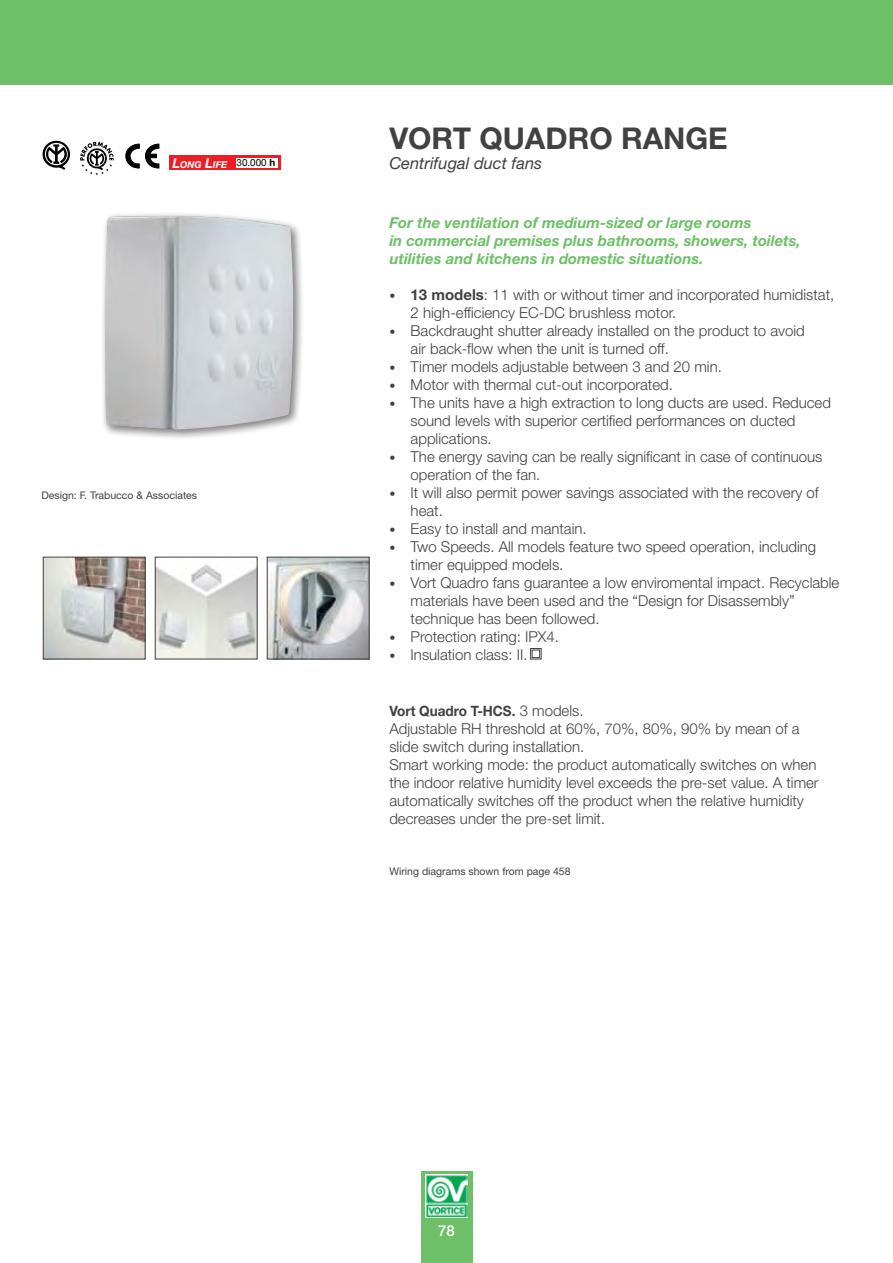
<style>
.page{position:relative;width:893px;height:1263px;background:#fff}
.page>*{position:absolute;margin:0;border:0;box-sizing:border-box;transform-origin:0 0}
.t1{font:700 30px "Helvetica Neue LT Std";color:#414042}
.t2{font:italic 16.5px "Helvetica Neue LT Std";color:#414042}
.t3{font:300 15px/18px "Helvetica Neue LT Std";color:#414042}
.t4{font:italic 700 15px/18px "Helvetica Neue LT Std";color:#6dc067}
.t5{font:500 15px "Helvetica Neue LT Std";color:#fff}
.t6{font:700 14.25px "Helvetica Neue LT Std";color:#414042;scale:.95 1}
.t7{font:10.5px "Helvetica Neue LT Std";color:#414042}
.t8{font:italic 700 9.6px "Helvetica Neue LT Std";color:#fff}
.s1{font-size:13.65px}
.s2{font-size:12px}
.s3{font-weight:700}
.s4{font-weight:300;font-size:15px}
</style>
<div class="page">
<div style="left:421px;top:1171px;width:52px;height:92px;background:#6dc067"></div>
<img style="left:425px;top:1175px;width:43px;height:42px">
<div style="left:0;top:0;width:893px;height:85px;background:#6dc067"></div>
<div style="left:100px;top:211px;width:205px;height:230px;background:#000;opacity:.3"></div>
<img style="left:105px;top:216px;width:189px;height:214px">
<div style="left:169px;top:156px;width:111px;height:14px;background:#ed1d24"></div>
<div style="left:236px;top:158px;width:41px;height:10px;background:#fff"></div>
<svg style="left:125px;top:144px;width:34px;height:24px"></svg>
<svg style="left:43px;top:141px;width:27px;height:29px"></svg>
<svg style="left:80px;top:142px;width:34px;height:33px"></svg>
<div style="left:530px;top:648px;width:11px;height:11px;border:1px solid #414042"></div>
<div style="left:532px;top:650px;width:8px;height:8px;border:1px solid #414042"></div>
<img style="left:45px;top:559px;width:98px;height:98px">
<div style="left:43px;top:557px;width:102px;height:102px;border:1px solid #414042"></div>
<img style="left:157px;top:564px;width:98px;height:93px">
<img style="left:269px;top:559px;width:98px;height:98px">
<div style="left:267px;top:557px;width:102px;height:102px;border:1px solid #414042"></div>
<p class="t8" style="left:172px;top:158px;width:104px"><span class="s1">L</span>ONG <span class="s1">L</span>IFE <sup>30.000</sup> <sup>h</sup></p>
<p class="t7" style="left:42px;top:489px;width:157px">Design: F. Trabucco &amp; Associates</p>
<h1 class="t1" style="left:389px;top:120px;width:340px">VORT QUADRO RANG E</h1>
<p class="t2" style="left:389px;top:153px;width:154px">Centrifugal duct fans</p>
<p class="t4" style="left:389px;top:214px;width:413px">For the ventilation of medium-sized or large rooms<br>in commercial premises plus bathrooms, showers, toilets, utilities and kitchens in domestic situations.</p>
<p class="t3" style="left:411px;top:286px;width:425px;text-indent:-21px"><span class="s2">•</span> <span class="s3">13 models</span>: 11 with or without timer and incorporated humidistat,<br>2 high-efficiency EC-DC brushless motor.</p>
<p class="t3" style="left:411px;top:322px;width:396px;text-indent:-21px"><span class="s2">•</span> Backdraught shutter already installed on the product to avoid air back-flow when the unit is turned off.</p>
<p class="t3" style="left:389px;top:358px;width:334px"><span class="s2">•</span> Timer models adjustable between 3 and 20 min.</p>
<p class="t3" style="left:389px;top:376px;width:285px"><span class="s2">•</span> Motor with thermal cut-out incorporated.</p>
<p class="t3" style="left:411px;top:394px;width:422px;text-indent:-21px"><span class="s2">•</span> The units have a high extraction to long ducts are used. Reduced sound levels with superior certified performances on ducted applications.</p>
<p class="t3" style="left:411px;top:448px;width:413px;text-indent:-21px"><span class="s2">•</span> The energy saving can be really significant in case of continuous operation of the fan.</p>
<p class="t3" style="left:411px;top:484px;width:410px;text-indent:-21px"><span class="s2">•</span> It will also permit power savings associated with the recovery of heat.</p>
<p class="t3" style="left:389px;top:520px;width:199px"><span class="s2">•</span> Easy to install and mantain.</p>
<p class="t3" style="left:411px;top:538px;width:407px;text-indent:-21px"><span class="s2">•</span> Two Speeds. All models feature two speed operation, including timer equipped models.</p>
<p class="t3" style="left:411px;top:574px;width:430px;text-indent:-21px"><span class="s2">•</span> Vort Quadro fans guarantee a low enviromental impact. Recyclable materials have been used and the “Design for Disassembly” technique has been followed.</p>
<p class="t3" style="left:389px;top:628px;width:171px"><span class="s2">•</span> Protection rating: IPX4.</p>
<p class="t3" style="left:389px;top:646px;width:140px"><span class="s2">•</span> Insulation class: II.</p>
<p class="t6" style="left:389px;top:702px;width:206px">Vort Quadro T-HCS. <span class="s4">3 models.</span></p>
<p class="t3" style="left:389px;top:719px;width:431px">Adjustable RH threshold at 60%, 70%, 80%, 90% by mean of a slide switch during installation.<br>Smart working mode: the product automatically switches on when the indoor relative humidity level exceeds the pre-set value. A timer automatically switches off the product when the relative humidity decreases under the pre-set limit.</p>
<p class="t7" style="left:389px;top:865px;width:183px">Wiring diagrams shown from page 458</p>
<p class="t5" style="left:438px;top:1221px;width:18px">78</p>
</div>
